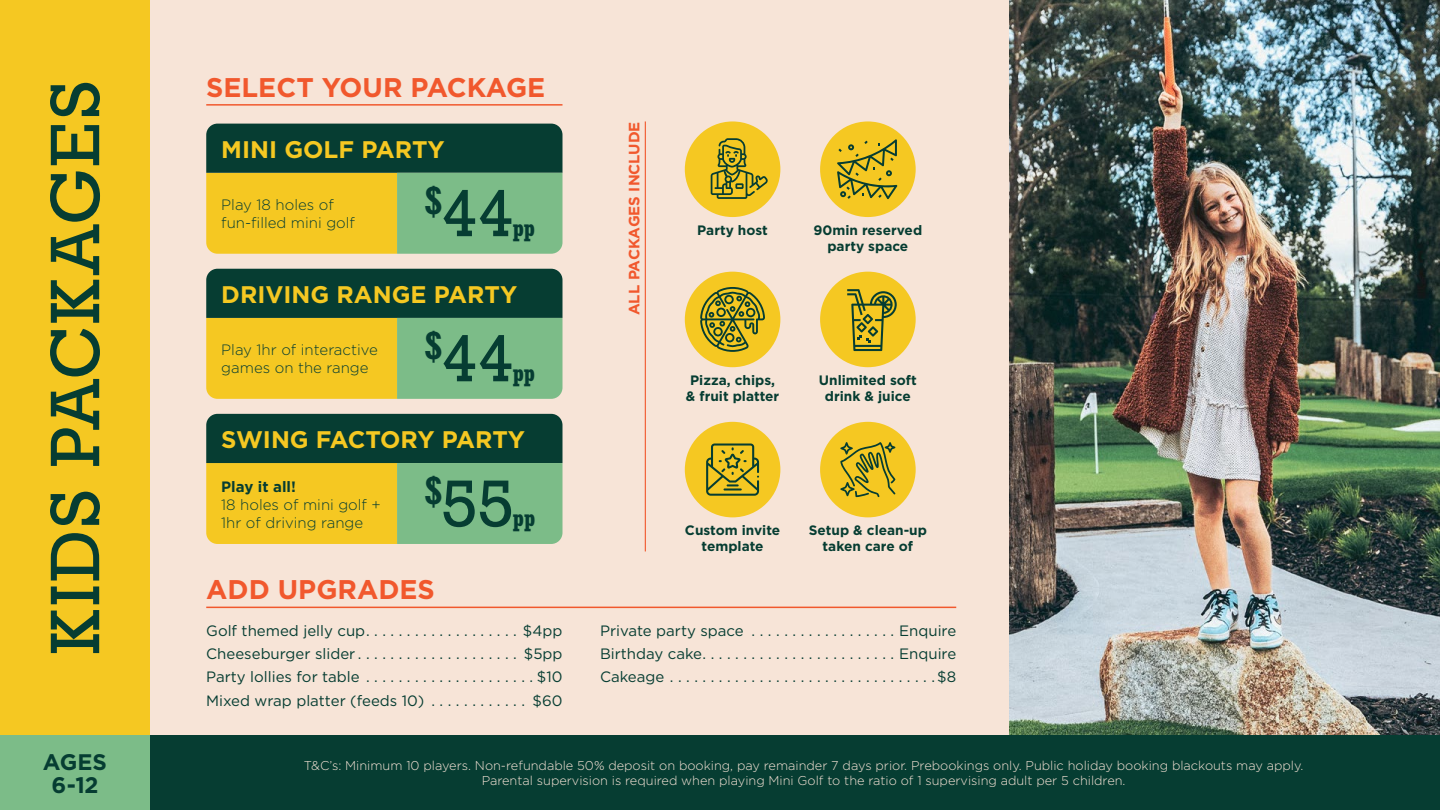
<style>
.page{position:relative;width:1440px;height:810px;background:#f7e4d7}
.page>*{position:absolute;margin:0;border:0;box-sizing:border-box;transform-origin:0 0}
.t1{font:71.25px "Rockwell Std";letter-spacing:.035em;color:#063d32}
.t2{font:67.5px "Rockwell Std";color:#063d32}
.t3{font:700 27px "Gotham";color:#f1582d}
.t4{font:700 24px "Gotham";color:#f5c822}
.t5{font:700 condensed 23.62px "Rockwell Std";color:#063d32}
.t6{font:700 22.5px/22.5px "Gotham";letter-spacing:-.005em;color:#063d32;text-align:center}
.t7{font:15px/23.2px "Gotham";color:#063d32;text-align:justify}
.t8{font:300 15px/18px "Gotham";color:#063d32}
.t9{font:700 15px "Gotham";color:#f1582d}
.t10{font:700 15px "Gotham";color:#063d32}
.t11{font:700 13.65px/16.4px "Gotham";color:#063d32;text-align:center}
.t12{font:300 12.75px/15.3px "Gotham";color:#f7e4d7;text-align:center}
</style>
<div class="page">
<div style="left:150px;top:735px;width:1290px;height:75px;background:#063d32"></div>
<div style="left:0;top:735px;width:150px;height:75px;background:#7cbc88"></div>
<div style="left:0;top:0;width:150px;height:735px;background:#f5c822"></div>
<hr style="left:206px;top:104px;width:356px;height:2px;background:#f1582d">
<hr style="left:645px;top:121px;width:1px;height:430px;background:#f1582d">
<svg style="left:206px;top:414px;width:357px;height:130px;background:#789046"></svg>
<svg style="left:206px;top:269px;width:357px;height:130px;background:#789046"></svg>
<svg style="left:206px;top:124px;width:357px;height:130px;background:#799046"></svg>
<div style="left:685px;top:121px;width:95px;height:96px;background:#f5c822;border-radius:50%"></div>
<div style="left:685px;top:272px;width:95px;height:95px;background:#f5c822;border-radius:50%"></div>
<div style="left:685px;top:422px;width:95px;height:95px;background:#f5c822;border-radius:50%"></div>
<div style="left:820px;top:121px;width:96px;height:96px;background:#f5c822;border-radius:50%"></div>
<div style="left:820px;top:272px;width:96px;height:95px;background:#f5c822;border-radius:50%"></div>
<div style="left:820px;top:422px;width:96px;height:95px;background:#f5c822;border-radius:50%"></div>
<svg style="left:711px;top:138px;width:57px;height:61px"></svg>
<svg style="left:837px;top:139px;width:60px;height:60px"></svg>
<svg style="left:700px;top:287px;width:65px;height:65px"></svg>
<svg style="left:847px;top:289px;width:50px;height:62px"></svg>
<svg style="left:706px;top:444px;width:53px;height:52px"></svg>
<svg style="left:840px;top:442px;width:55px;height:56px"></svg>
<img style="left:1010px;top:0;width:430px;height:735px">
<hr style="left:206px;top:607px;width:750px;height:1px;background:#f1582d">
<h1 class="t1" style="left:34px;top:654px;width:575px;rotate:-90deg">KIDS PACKAGES</h1>
<h3 class="t3" style="left:206px;top:69px;width:341px">SELECT YOUR PACKAGE</h3>
<p class="t9" style="left:624px;top:315px;width:195px;rotate:-90deg">ALL PACKAGES INCLUDE</p>
<h3 class="t4" style="left:221px;top:133px;width:225px">MINI GOLF PARTY</h3>
<h2 class="t2" style="left:424px;top:174px;width:92px"><sup>$</sup>44</h2>
<p class="t8" style="left:221px;top:196px;width:135px">Play 18 holes of fun-filled mini golf</p>
<h3 class="t5" style="left:513px;top:214px;width:24px">pp</h3>
<p class="t11" style="left:697px;top:222px;width:72px">Party host</p>
<p class="t11" style="left:814px;top:222px;width:110px">90min reserved party space</p>
<h3 class="t4" style="left:221px;top:279px;width:297px">DRIVING RANGE PARTY</h3>
<h2 class="t2" style="left:424px;top:319px;width:92px"><sup>$</sup>44</h2>
<p class="t8" style="left:221px;top:341px;width:158px">Play 1hr of interactive games on the range</p>
<h3 class="t5" style="left:513px;top:359px;width:24px">pp</h3>
<p class="t11" style="left:819px;top:372px;width:99px">Unlimited soft drink &amp; juice</p>
<p class="t11" style="left:686px;top:372px;width:95px">Pizza, chips, &amp; fruit platter</p>
<h3 class="t4" style="left:221px;top:424px;width:305px">SWING FACTORY PARTY</h3>
<h2 class="t2" style="left:424px;top:465px;width:92px"><sup>$</sup>55</h2>
<p class="t10" style="left:221px;top:476px;width:76px">Play it all!</p>
<p class="t8" style="left:221px;top:495px;width:161px">18 holes of mini golf +<br>1hr of driving range</p>
<h3 class="t5" style="left:513px;top:504px;width:24px">pp</h3>
<p class="t11" style="left:809px;top:522px;width:120px">Setup &amp; clean-up taken care of</p>
<p class="t11" style="left:685px;top:522px;width:97px">Custom invite template</p>
<h3 class="t3" style="left:206px;top:572px;width:230px">ADD UPGRADES</h3>
<p class="t7" style="left:206px;top:619px;width:358px">Golf themed jelly cup . . . . . . . . . . . . . . . . . . . $4pp Cheeseburger slider . . . . . . . . . . . . . . . . . . . . $5pp Party lollies for table . . . . . . . . . . . . . . . . . . . . $10<br>Mixed wrap platter (feeds 10) . . . . . . . . . . . . $60</p>
<p class="t7" style="left:600px;top:619px;width:358px">Private party space . . . . . . . . . . . . . . . . . . Enquire Birthday cake . . . . . . . . . . . . . . . . . . . . . . . . Enquire Cakeage . . . . . . . . . . . . . . . . . . . . . . . . . . . . . . . . $8</p>
<h3 class="t6" style="left:43px;top:751px;width:66px">AGES<br>6-12</h3>
<p class="t12" style="left:304px;top:757px;width:1001px">T&amp;C’s: Minimum 10 players. Non-refundable 50% deposit on booking, pay remainder 7 days prior. Prebookings only. Public holiday booking blackouts may apply.<br>Parental supervision is required when playing Mini Golf to the ratio of 1 supervising adult per 5 children.</p>
</div>
